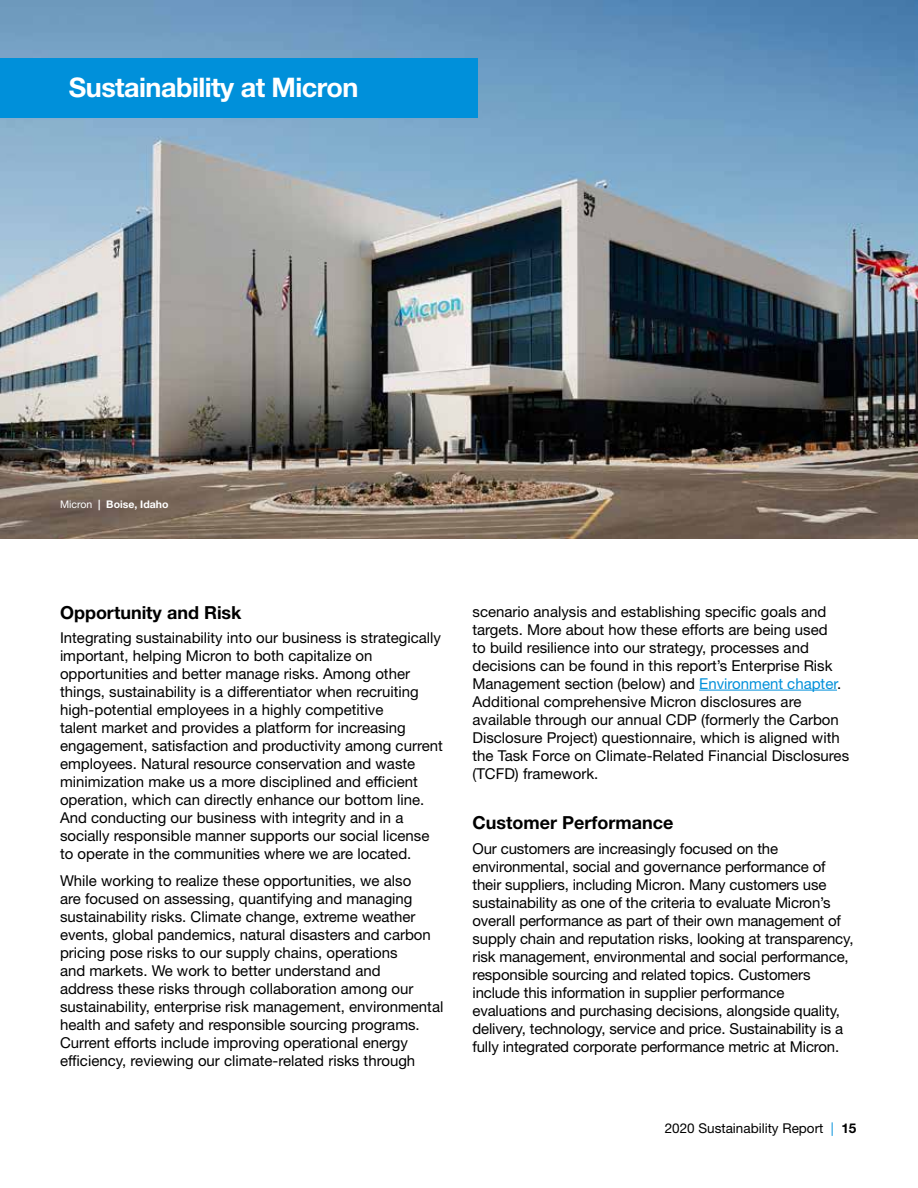
<style>
.page{position:relative;width:918px;height:1188px;background:#fff}
.page>*{position:absolute;margin:0;border:0;box-sizing:border-box;transform-origin:0 0}
.t1{font:700 27px "Helvetica Neue LT Std";letter-spacing:-.02em;color:#fff}
.t2{font:700 18px "Helvetica Neue LT Std";color:#000}
.t3{font:15px/18px "Helvetica Neue LT Std";color:#000}
.t4{font:13.5px "Helvetica Neue LT Std";color:#000}
.t5{font:700 10.5px "Helvetica Neue LT Std";color:#fff}
.s1{font-weight:400}
.s2{color:#0090da}
.s3{font-weight:700}
</style>
<div class="page">
<img style="left:0;top:0;width:918px;height:538px">
<hr style="left:699px;top:690px;width:138px;height:1px;background:#0090da">
<div style="left:0;top:58px;width:477px;height:59px;background:#0090da"></div>
<h1 class="t1" style="left:69px;top:71px;width:291px">Sustainability at Micron</h1>
<p class="t5" style="left:60px;top:498px;width:110px"><span class="s1">Micron</span> | Boise, Idaho</p>
<p class="t2" style="left:60px;top:601px;width:183px">Opportunity and Risk</p>
<p class="t3" style="left:60px;top:629px;width:384px">Integrating sustainability into our business is strategically important, helping Micron to both capitalize on opportunities and better manage risks. Among other things, sustainability is a differentiator when recruiting high-potential employees in a highly competitive<br>talent market and provides a platform for increasing engagement, satisfaction and productivity among current employees. Natural resource conservation and waste minimization make us a more disciplined and efficient operation, which can directly enhance our bottom line.<br>And conducting our business with integrity and in a socially responsible manner supports our social license to operate in the communities where we are located.</p>
<p class="t3" style="left:60px;top:872px;width:385px">While working to realize these opportunities, we also<br>are focused on assessing, quantifying and managing sustainability risks. Climate change, extreme weather events, global pandemics, natural disasters and carbon pricing pose risks to our supply chains, operations<br>and markets. We work to better understand and<br>address these risks through collaboration among our sustainability, enterprise risk management, environmental health and safety and responsible sourcing programs.<br>Current efforts include improving operational energy efficiency, reviewing our climate-related risks through</p>
<p class="t3" style="left:472px;top:602px;width:378px">scenario analysis and establishing specific goals and targets. More about how these efforts are being used<br>to build resilience into our strategy, processes and decisions can be found in this report’s Enterprise Risk Management section (below) and <span class="s2">Environment chapter</span>.<br>Additional comprehensive Micron disclosures are available through our annual CDP (formerly the Carbon Disclosure Project) questionnaire, which is aligned with the Task Force on Climate-Related Financial Disclosures (TCFD) framework.</p>
<p class="t2" style="left:472px;top:812px;width:202px">Customer Performance</p>
<p class="t3" style="left:472px;top:840px;width:383px">Our customers are increasingly focused on the environmental, social and governance performance of their suppliers, including Micron. Many customers use sustainability as one of the criteria to evaluate Micron’s overall performance as part of their own management of supply chain and reputation risks, looking at transparency, risk management, environmental and social performance, responsible sourcing and related topics. Customers include this information in supplier performance evaluations and purchasing decisions, alongside quality, delivery, technology, service and price. Sustainability is a fully integrated corporate performance metric at Micron.</p>
<p class="t4" style="left:665px;top:1120px;width:193px">2020 Sustainability Report <span class="s2">|</span> <span class="s3">15</span></p>
</div>
